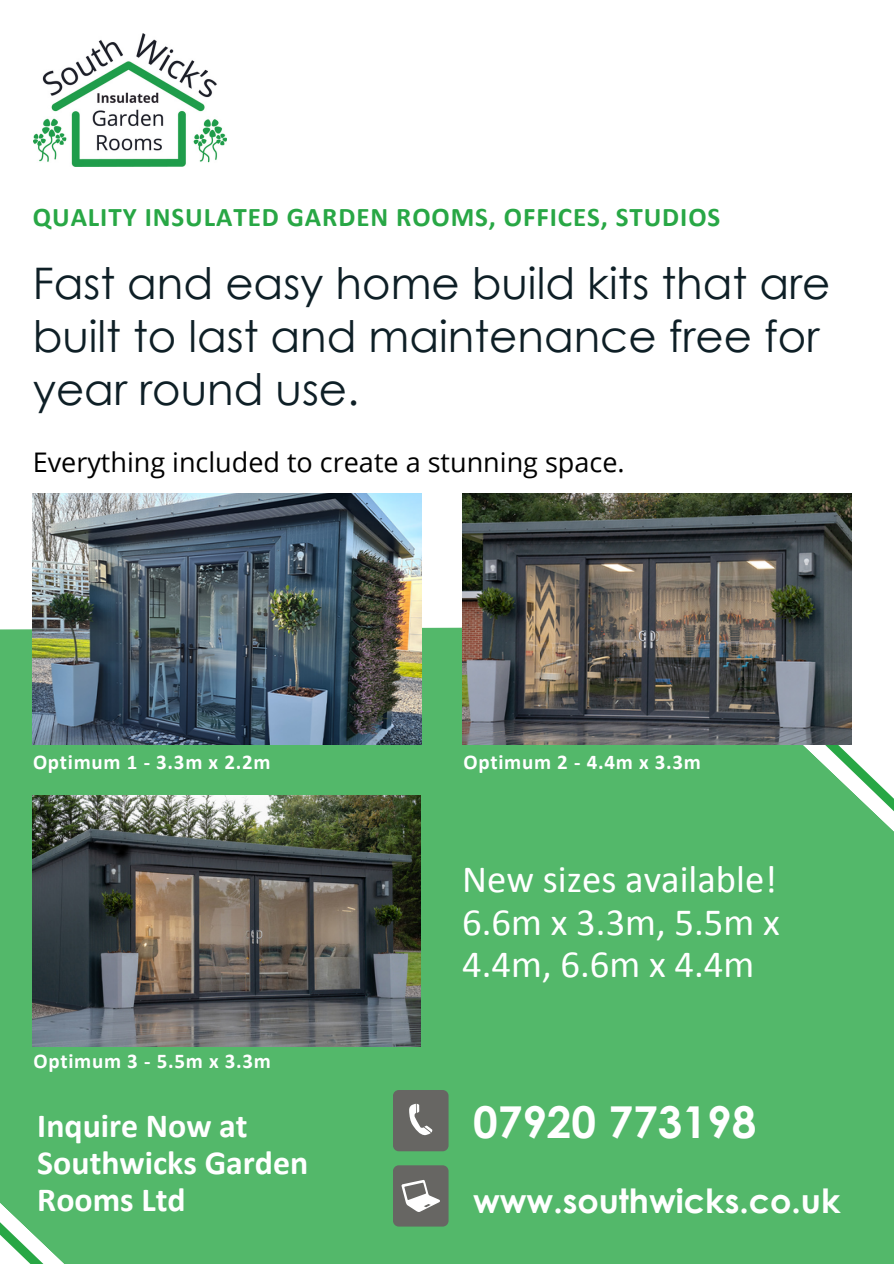
<style>
.page{position:relative;width:894px;height:1264px;background:#fff}
.page>*{position:absolute;margin:0;border:0;box-sizing:border-box;transform-origin:0 0}
.t1{font:700 43.95px "Century Gothic";color:#fff}
.t2{font:43.5px/52.8px "Century Gothic";color:#0e1f26}
.t3{font:38.7px/42.8px "Calibri";color:#fff;text-align:justify}
.t4{font:700 33.9px/37.2px "Calibri";color:#fff}
.t5{font:700 33.45px "Century Gothic";color:#fff}
.t6{font:700 27px "Calibri";letter-spacing:.035em;color:#28a745}
.t7{font:27px "Open Sans";color:#000}
.t8{font:700 21px "Calibri";letter-spacing:.035em;color:#fff}
</style>
<div class="page">
<div style="left:0;top:627px;width:893px;height:636px;background:#53b86a"></div>
<svg style="left:774px;top:689px;width:119px;height:213px"></svg>
<div style="left:0;top:1008px;width:183px;height:255px;background:#53b86a"></div>
<div style="left:393px;top:1089px;width:55px;height:62px;background:#676663;border-radius:6px"></div>
<svg style="left:409px;top:1103px;width:23px;height:32px"></svg>
<div style="left:393px;top:1165px;width:55px;height:61px;background:#676663;border-radius:6px"></div>
<svg style="left:401px;top:1180px;width:38px;height:31px"></svg>
<img style="left:33px;top:493px;width:388px;height:251px">
<img style="left:462px;top:493px;width:388px;height:251px">
<img style="left:32px;top:796px;width:388px;height:250px">
<img style="left:33px;top:34px;width:193px;height:133px">
<p class="t6" style="left:33px;top:206px;width:689px">QUALITY INSULATED GARDEN ROOMS, OFFICES, STUDIOS</p>
<p class="t2" style="left:33px;top:255px;width:799px">Fast and easy home build kits that are built to last and maintenance free for</p>
<p class="t2" style="left:33px;top:361px;width:328px">year round use.</p>
<p class="t7" style="left:33px;top:443px;width:593px">Everything included to create a stunning space.</p>
<p class="t8" style="left:33px;top:753px;width:239px">Optimum 1 - 3.3m x 2.2m</p>
<p class="t8" style="left:463px;top:753px;width:239px">Optimum 2 - 4.4m x 3.3m</p>
<p class="t8" style="left:33px;top:1052px;width:239px">Optimum 3 - 5.5m x 3.3m</p>
<p class="t3" style="left:462px;top:860px;width:319px">New sizes available!<br>6.6m x 3.3m, 5.5m x 4.4m, 6.6m x 4.4m</p>
<p class="t4" style="left:37px;top:1109px;width:272px">Inquire Now at<br>Southwicks Garden<br>Rooms Ltd</p>
<p class="t1" style="left:473px;top:1093px;width:285px">07920 773198</p>
<p class="t5" style="left:473px;top:1179px;width:369px">www.southwicks.co.uk</p>
</div>
